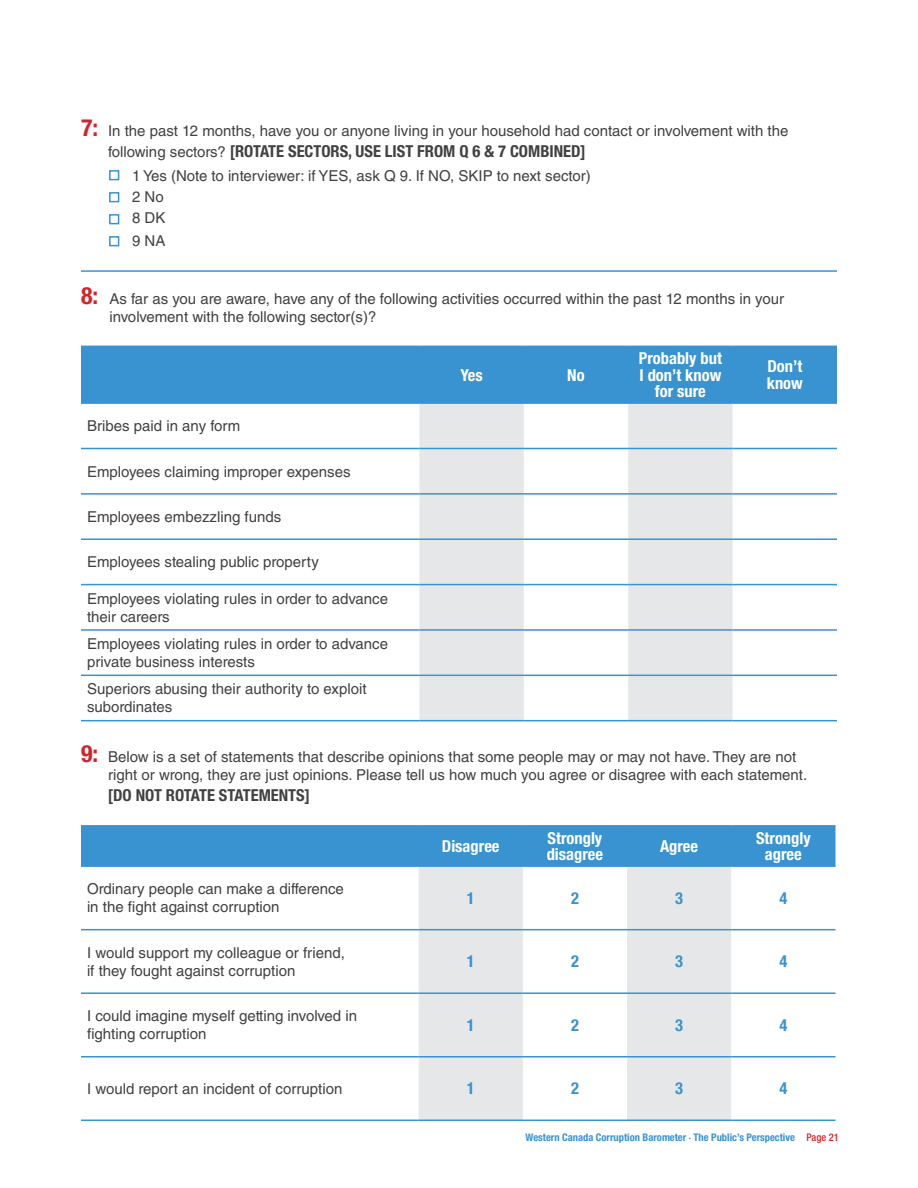
<style>
.page{position:relative;width:918px;height:1188px;background:#fff}
.page>*{position:absolute;margin:0;border:0;box-sizing:border-box;transform-origin:0 0}
.t1{font:700 condensed 16.5px/16.5px "Helvetica Neue LT Std";color:#fff;text-align:center}
.t2{font:700 condensed 16.5px "Helvetica Neue LT Std";color:#414042}
.t3{font:700 condensed 16.5px "Helvetica Neue LT Std";color:#3893d0}
.t4{font:15px/18px "Helvetica LT Std";color:#414042}
.t5{font:700 condensed 10.5px "Helvetica Neue LT Std";color:#3893d0}
.s1{font-family:"Helvetica Neue LT Std";font-weight:700;font-stretch:condensed;font-size:23.7px;color:#d2232a}
.s2{font-family:"Helvetica LT Std";font-weight:400;font-stretch:normal;font-size:15px}
.s3{font-size:4.5px}
.s4{font-weight:500;color:#d2232a}
</style>
<div class="page">
<div style="left:109px;top:170px;width:10px;height:10px;border:2px solid #3893d0"></div>
<div style="left:109px;top:236px;width:10px;height:10px;border:2px solid #3893d0"></div>
<div style="left:109px;top:214px;width:10px;height:10px;border:2px solid #3893d0"></div>
<div style="left:109px;top:192px;width:10px;height:10px;border:2px solid #3893d0"></div>
<hr style="left:81px;top:270px;width:756px;height:2px;background:#3893d0">
<div style="left:81px;top:347px;width:756px;height:55px;background:#3893d0"></div>
<svg style="left:419px;top:404px;width:314px;height:316px;fill:#e6e7e8"></svg>
<hr style="left:81px;top:346px;width:338px;height:1px;background:#3893d0">
<hr style="left:419px;top:346px;width:105px;height:1px;background:#3893d0">
<hr style="left:524px;top:346px;width:104px;height:1px;background:#3893d0">
<hr style="left:628px;top:346px;width:105px;height:1px;background:#3893d0">
<hr style="left:733px;top:346px;width:104px;height:1px;background:#3893d0">
<hr style="left:81px;top:402px;width:338px;height:2px;background:#3893d0">
<hr style="left:419px;top:402px;width:105px;height:2px;background:#3893d0">
<hr style="left:524px;top:402px;width:104px;height:2px;background:#3893d0">
<hr style="left:628px;top:402px;width:105px;height:2px;background:#3893d0">
<hr style="left:733px;top:402px;width:104px;height:2px;background:#3893d0">
<hr style="left:81px;top:448px;width:338px;height:1px;background:#3893d0">
<hr style="left:419px;top:448px;width:105px;height:1px;background:#3893d0">
<hr style="left:524px;top:448px;width:104px;height:1px;background:#3893d0">
<hr style="left:628px;top:448px;width:105px;height:1px;background:#3893d0">
<hr style="left:733px;top:448px;width:104px;height:1px;background:#3893d0">
<hr style="left:81px;top:493px;width:338px;height:2px;background:#3893d0">
<hr style="left:419px;top:493px;width:105px;height:2px;background:#3893d0">
<hr style="left:524px;top:493px;width:104px;height:2px;background:#3893d0">
<hr style="left:628px;top:493px;width:105px;height:2px;background:#3893d0">
<hr style="left:733px;top:493px;width:104px;height:2px;background:#3893d0">
<hr style="left:81px;top:538px;width:338px;height:2px;background:#3893d0">
<hr style="left:419px;top:538px;width:105px;height:2px;background:#3893d0">
<hr style="left:524px;top:538px;width:104px;height:2px;background:#3893d0">
<hr style="left:628px;top:538px;width:105px;height:2px;background:#3893d0">
<hr style="left:733px;top:538px;width:104px;height:2px;background:#3893d0">
<hr style="left:81px;top:584px;width:338px;height:1px;background:#3893d0">
<hr style="left:419px;top:584px;width:105px;height:1px;background:#3893d0">
<hr style="left:524px;top:584px;width:104px;height:1px;background:#3893d0">
<hr style="left:628px;top:584px;width:105px;height:1px;background:#3893d0">
<hr style="left:733px;top:584px;width:104px;height:1px;background:#3893d0">
<hr style="left:81px;top:629px;width:338px;height:2px;background:#3893d0">
<hr style="left:419px;top:629px;width:105px;height:2px;background:#3893d0">
<hr style="left:524px;top:629px;width:104px;height:2px;background:#3893d0">
<hr style="left:628px;top:629px;width:105px;height:2px;background:#3893d0">
<hr style="left:733px;top:629px;width:104px;height:2px;background:#3893d0">
<hr style="left:81px;top:675px;width:338px;height:1px;background:#3893d0">
<hr style="left:419px;top:675px;width:105px;height:1px;background:#3893d0">
<hr style="left:524px;top:675px;width:104px;height:1px;background:#3893d0">
<hr style="left:628px;top:675px;width:105px;height:1px;background:#3893d0">
<hr style="left:733px;top:675px;width:104px;height:1px;background:#3893d0">
<hr style="left:81px;top:720px;width:338px;height:1px;background:#3893d0">
<hr style="left:419px;top:720px;width:105px;height:1px;background:#3893d0">
<hr style="left:524px;top:720px;width:104px;height:1px;background:#3893d0">
<hr style="left:628px;top:720px;width:105px;height:1px;background:#3893d0">
<hr style="left:733px;top:720px;width:104px;height:1px;background:#3893d0">
<div style="left:81px;top:826px;width:755px;height:40px;background:#3893d0"></div>
<svg style="left:419px;top:867px;width:312px;height:253px;fill:#e6e7e8"></svg>
<hr style="left:81px;top:825px;width:338px;height:2px;background:#3893d0">
<hr style="left:419px;top:825px;width:104px;height:2px;background:#3893d0">
<hr style="left:523px;top:825px;width:104px;height:2px;background:#3893d0">
<hr style="left:627px;top:825px;width:104px;height:2px;background:#3893d0">
<hr style="left:731px;top:825px;width:104px;height:2px;background:#3893d0">
<hr style="left:81px;top:865px;width:338px;height:2px;background:#3893d0">
<hr style="left:419px;top:865px;width:104px;height:2px;background:#3893d0">
<hr style="left:523px;top:865px;width:104px;height:2px;background:#3893d0">
<hr style="left:627px;top:865px;width:104px;height:2px;background:#3893d0">
<hr style="left:731px;top:865px;width:104px;height:2px;background:#3893d0">
<hr style="left:81px;top:929px;width:338px;height:1px;background:#3893d0">
<hr style="left:419px;top:929px;width:104px;height:1px;background:#3893d0">
<hr style="left:523px;top:929px;width:104px;height:1px;background:#3893d0">
<hr style="left:627px;top:929px;width:104px;height:1px;background:#3893d0">
<hr style="left:731px;top:929px;width:104px;height:1px;background:#3893d0">
<hr style="left:81px;top:992px;width:338px;height:2px;background:#3893d0">
<hr style="left:419px;top:992px;width:104px;height:2px;background:#3893d0">
<hr style="left:523px;top:992px;width:104px;height:2px;background:#3893d0">
<hr style="left:627px;top:992px;width:104px;height:2px;background:#3893d0">
<hr style="left:731px;top:992px;width:104px;height:2px;background:#3893d0">
<hr style="left:81px;top:1056px;width:338px;height:2px;background:#3893d0">
<hr style="left:419px;top:1056px;width:104px;height:2px;background:#3893d0">
<hr style="left:523px;top:1056px;width:104px;height:2px;background:#3893d0">
<hr style="left:627px;top:1056px;width:104px;height:2px;background:#3893d0">
<hr style="left:731px;top:1056px;width:104px;height:2px;background:#3893d0">
<hr style="left:81px;top:1120px;width:338px;height:1px;background:#3893d0">
<hr style="left:419px;top:1120px;width:104px;height:1px;background:#3893d0">
<hr style="left:523px;top:1120px;width:104px;height:1px;background:#3893d0">
<hr style="left:627px;top:1120px;width:104px;height:1px;background:#3893d0">
<hr style="left:731px;top:1120px;width:104px;height:1px;background:#3893d0">
<p class="t4" style="left:81px;top:121px;width:709px"><span class="s1">7:</span> In the past 12 months, have you or anyone living in your household had contact or involvement with the</p>
<p class="t2" style="left:108px;top:141px;width:479px"><span class="s2">following sectors?</span> [ROTATE SECTORS, USE LIST FROM Q 6 &amp; 7 COMBINED]</p>
<p class="t4" style="left:132px;top:165px;width:460px;line-height:21px">1 Yes (Note to interviewer: if YES, ask Q 9. If NO, SKIP to next sector)<br>2 No<br>8 DK</p>
<p class="t4" style="left:132px;top:232px;width:35px">9 NA</p>
<p class="t4" style="left:110px;top:290px;width:676px;text-indent:-28px"><span class="s1">8:</span> As far as you are aware, have any of the following activities occurred within the past 12 months in your involvement with the following sector(s)?</p>
<p class="t4" style="left:87px;top:417px;width:155px">Bribes paid in any form</p>
<p class="t4" style="left:87px;top:462px;width:265px">Employees claiming improper expenses</p>
<p class="t4" style="left:87px;top:508px;width:196px">Employees embezzling funds</p>
<p class="t4" style="left:87px;top:553px;width:233px">Employees stealing public property</p>
<p class="t4" style="left:87px;top:589px;width:303px">Employees violating rules in order to advance their careers</p>
<p class="t4" style="left:87px;top:635px;width:303px">Employees violating rules in order to advance private business interests</p>
<p class="t4" style="left:87px;top:680px;width:281px">Superiors abusing their authority to exploit subordinates</p>
<p class="t1" style="left:460px;top:366px;width:24px">Yes</p>
<p class="t1" style="left:567px;top:366px;width:19px">No</p>
<p class="t1" style="left:639px;top:350px;width:85px">Probably but<br>I don’t know for sure</p>
<p class="t1" style="left:767px;top:358px;width:38px;text-align:left">Don’t know</p>
<p class="t4" style="left:108px;top:748px;width:701px;text-indent:-27px"><span class="s1">9:</span> Below is a set of statements that describe opinions that some people may or may not have. They are not right or wrong, they are just opinions. Please tell us how much you agree or disagree with each statement.</p>
<p class="t2" style="left:108px;top:785px;width:203px">[DO NOT ROTATE STATEMENTS]</p>
<p class="t1" style="left:442px;top:838px;width:59px">Disagree</p>
<p class="t1" style="left:547px;top:829px;width:58px;text-align:left">Strongly disagree</p>
<p class="t1" style="left:660px;top:838px;width:40px">Agree</p>
<p class="t1" style="left:756px;top:829px;width:56px">Strongly agree</p>
<p class="t4" style="left:87px;top:880px;width:258px">Ordinary people can make a difference in the fight against corruption</p>
<p class="t3" style="left:467px;top:888px;width:9px">1</p>
<p class="t3" style="left:571px;top:888px;width:9px">2</p>
<p class="t3" style="left:675px;top:888px;width:9px">3</p>
<p class="t3" style="left:779px;top:888px;width:9px">4</p>
<p class="t4" style="left:87px;top:944px;width:260px">I would support my colleague or friend, if they fought against corruption</p>
<p class="t3" style="left:467px;top:951px;width:9px">1</p>
<p class="t3" style="left:571px;top:951px;width:9px">2</p>
<p class="t3" style="left:675px;top:951px;width:9px">3</p>
<p class="t3" style="left:779px;top:951px;width:9px">4</p>
<p class="t4" style="left:87px;top:1007px;width:272px">I could imagine myself getting involved in fighting corruption</p>
<p class="t3" style="left:467px;top:1015px;width:9px">1</p>
<p class="t3" style="left:571px;top:1015px;width:9px">2</p>
<p class="t3" style="left:675px;top:1015px;width:9px">3</p>
<p class="t3" style="left:779px;top:1015px;width:9px">4</p>
<p class="t4" style="left:87px;top:1080px;width:257px">I would report an incident of corruption</p>
<p class="t3" style="left:467px;top:1079px;width:9px">1</p>
<p class="t3" style="left:571px;top:1079px;width:9px">2</p>
<p class="t3" style="left:675px;top:1079px;width:9px">3</p>
<p class="t3" style="left:779px;top:1079px;width:9px">4</p>
<p class="t5" style="left:526px;top:1131px;width:315px">Western Canada Corruption Barometer <span class="s3">•</span> The Public’s Perspective <span class="s4">Page 21</span></p>
</div>
